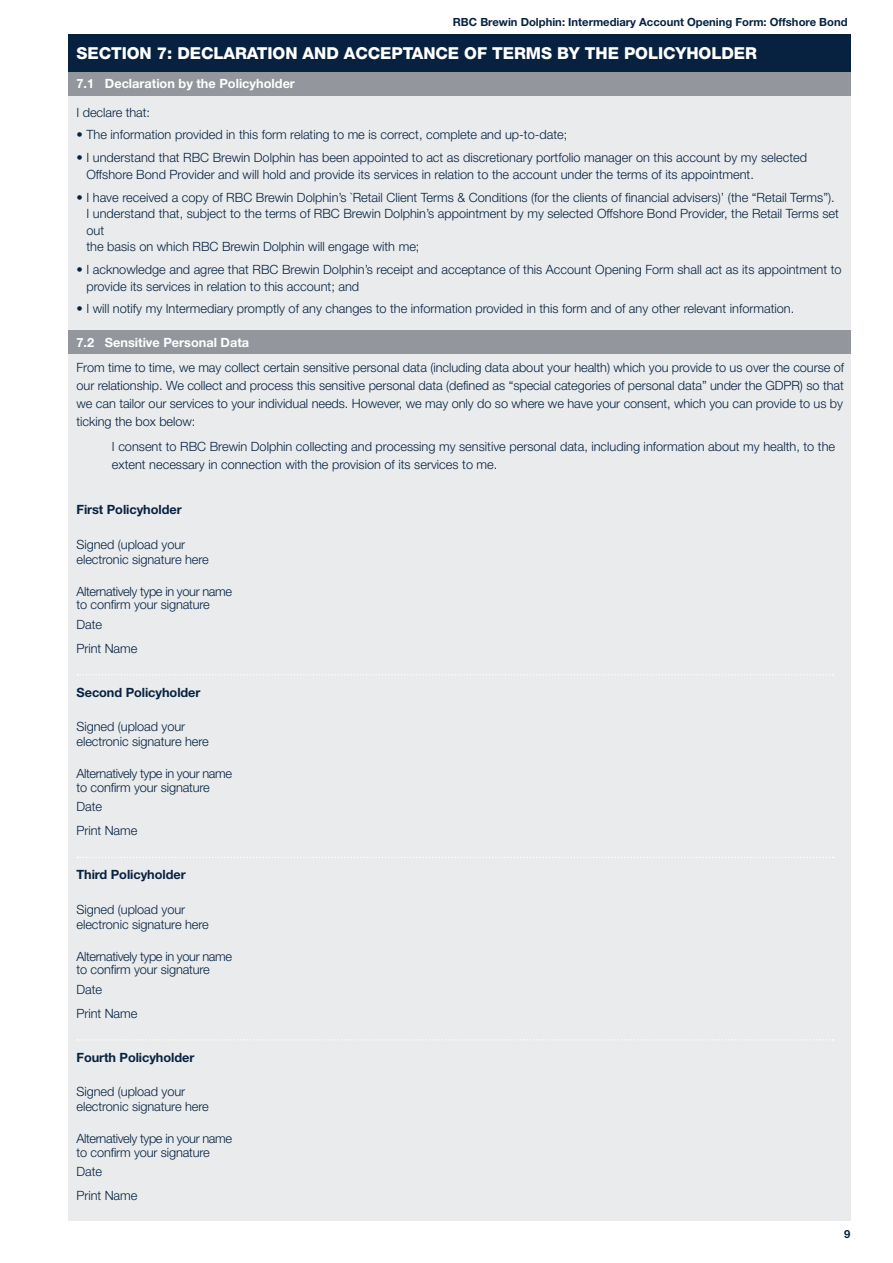
<style>
.page{position:relative;width:893px;height:1263px;background:#fff}
.page>*{position:absolute;margin:0;border:0;box-sizing:border-box;transform-origin:0 0}
.t1{font:800 16.5px "Helvetica Neue LT Std";letter-spacing:-.005em;color:#fff}
.t2{font:300 12.75px/16.5px "Helvetica Neue LT Std";color:#072241}
.t3{font:300 12.75px/13.5px "Helvetica Neue LT Std";letter-spacing:-.03em;color:#072241}
.t4{font:700 12.75px "Helvetica Neue LT Std";letter-spacing:-.005em;color:#072241}
.t5{font:700 12.75px "Helvetica Neue LT Std";color:#fff}
.t6{font:700 11.25px "Helvetica Neue LT Std";color:#072241}
</style>
<div class="page">
<div style="left:68px;top:34px;width:782px;height:1186px;background:#e9ebec"></div>
<svg style="left:77px;top:674px;width:757px;height:1px"></svg>
<svg style="left:77px;top:857px;width:757px;height:1px"></svg>
<svg style="left:77px;top:1039px;width:757px;height:2px"></svg>
<div style="left:68px;top:34px;width:782px;height:38px;background:#072241"></div>
<div style="left:68px;top:72px;width:782px;height:24px;background:#93979d"></div>
<div style="left:68px;top:330px;width:782px;height:24px;background:#93979d"></div>
<p class="t6" style="left:453px;top:15px;width:396px">RBC Brewin Dolphin: Intermediary Account Opening Form: Offshore Bond</p>
<p class="t1" style="left:77px;top:43px;width:682px">SECTION 7: DECLARATION AND ACCEPTANCE OF TERMS BY THE POLICYHOLDER</p>
<p class="t5" style="left:77px;top:76px;width:220px">7.1 Declaration by the Policyholder</p>
<p class="t2" style="left:77px;top:103px;width:75px">I declare that:</p>
<p class="t2" style="left:77px;top:126px;width:492px">• The information provided in this form relating to me is correct, complete and up-to-date;</p>
<p class="t2" style="left:86px;top:149px;width:722px;text-indent:-10px">• I understand that RBC Brewin Dolphin has been appointed to act as discretionary portfolio manager on this account by my selected<br>Offshore Bond Provider and will hold and provide its services in relation to the account under the terms of its appointment.</p>
<p class="t2" style="left:86px;top:189px;width:754px;text-indent:-10px">• I have received a copy of RBC Brewin Dolphin’s `Retail Client Terms &amp; Conditions (for the clients of financial advisers)’ (the “Retail Terms”).<br>I understand that, subject to the terms of RBC Brewin Dolphin’s appointment by my selected Offshore Bond Provider, the Retail Terms set out<br>the basis on which RBC Brewin Dolphin will engage with me;</p>
<p class="t2" style="left:86px;top:261px;width:757px;text-indent:-10px">• I acknowledge and agree that RBC Brewin Dolphin’s receipt and acceptance of this Account Opening Form shall act as its appointment to provide its services in relation to this account; and</p>
<p class="t2" style="left:77px;top:300px;width:719px">• I will notify my Intermediary promptly of any changes to the information provided in this form and of any other relevant information.</p>
<p class="t5" style="left:77px;top:334px;width:174px">7.2 Sensitive Personal Data</p>
<p class="t2" style="left:77px;top:358px;width:769px;line-height:18px;text-align:justify">From time to time, we may collect certain sensitive personal data (including data about your health) which you provide to us over the course of our relationship. We collect and process this sensitive personal data (defined as “special categories of personal data” under the GDPR) so that we can tailor our services to your individual needs. However, we may only do so where we have your consent, which you can provide to us by ticking the box below:</p>
<p class="t2" style="left:112px;top:437px;width:725px;line-height:18px">I consent to RBC Brewin Dolphin collecting and processing my sensitive personal data, including information about my health, to the extent necessary in connection with the provision of its services to me.</p>
<p class="t4" style="left:77px;top:502px;width:107px">First Policyholder</p>
<p class="t2" style="left:77px;top:536px;width:134px;line-height:15px">Signed (upload your electronic signature here</p>
<p class="t3" style="left:77px;top:584px;width:157px">Alternatively type in your name to confirm your signature</p>
<p class="t2" style="left:77px;top:612px;width:62px;line-height:24px">Date<br>Print Name</p>
<p class="t4" style="left:77px;top:684px;width:125px">Second Policyholder</p>
<p class="t2" style="left:77px;top:719px;width:134px;line-height:15px">Signed (upload your electronic signature here</p>
<p class="t3" style="left:77px;top:767px;width:157px">Alternatively type in your name to confirm your signature</p>
<p class="t2" style="left:77px;top:794px;width:62px;line-height:24px">Date<br>Print Name</p>
<p class="t4" style="left:77px;top:867px;width:111px">Third Policyholder</p>
<p class="t2" style="left:77px;top:901px;width:134px;line-height:15px">Signed (upload your electronic signature here</p>
<p class="t3" style="left:77px;top:949px;width:157px">Alternatively type in your name to confirm your signature</p>
<p class="t2" style="left:77px;top:977px;width:62px;line-height:24px">Date<br>Print Name</p>
<p class="t4" style="left:77px;top:1049px;width:119px">Fourth Policyholder</p>
<p class="t2" style="left:77px;top:1084px;width:134px;line-height:15px">Signed (upload your electronic signature here</p>
<p class="t3" style="left:77px;top:1132px;width:157px">Alternatively type in your name to confirm your signature</p>
<p class="t2" style="left:77px;top:1159px;width:62px;line-height:24px">Date<br>Print Name</p>
<p class="t6" style="left:844px;top:1227px;width:8px">9</p>
</div>
